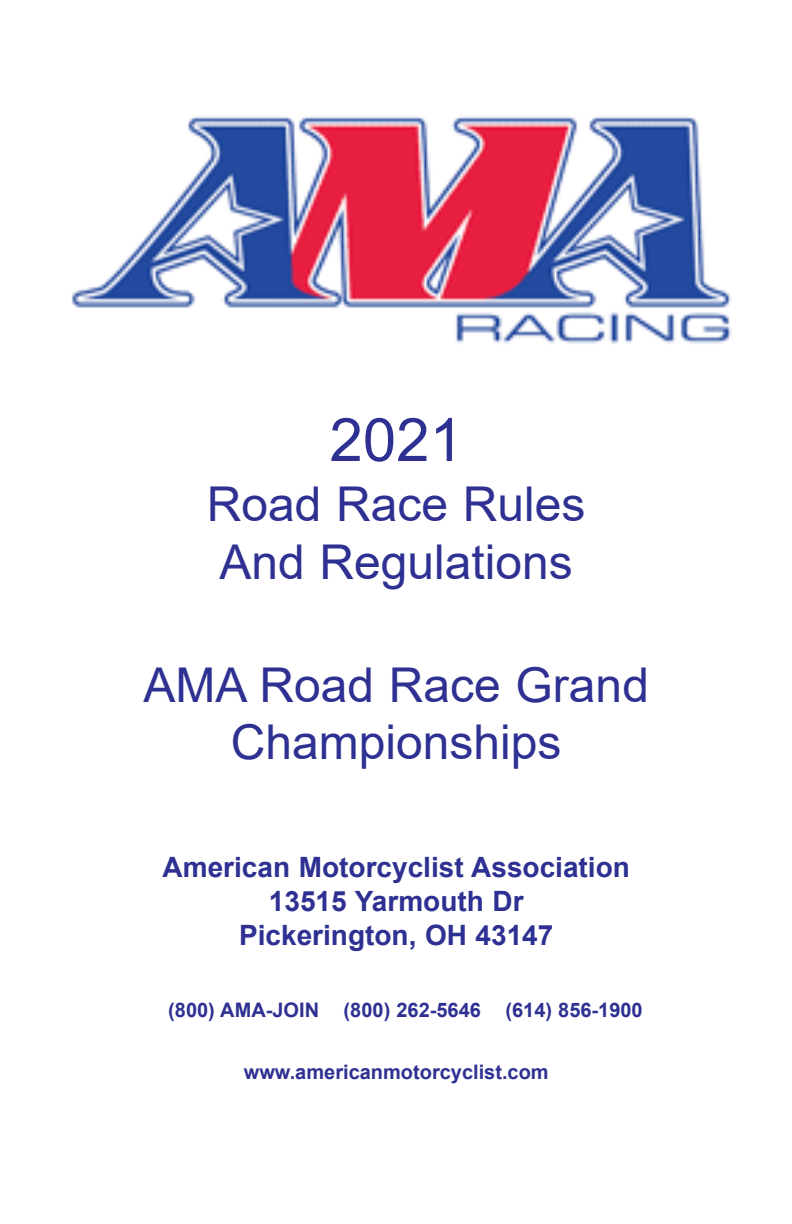
<style>
.page{position:relative;width:792px;height:1224px;background:#fff}
.page>*{position:absolute;margin:0;border:0;box-sizing:border-box;transform-origin:0 0}
.t1{font:60px "Arial";color:#2e3092}
.t2{font:48px/57.6px "Arial";color:#2e3092;text-align:center}
.t3{font:700 28px "Arial";color:#2e3092}
.t4{font:700 20px "Arial";color:#2e3092}
</style>
<div class="page">
<img style="left:71px;top:117px;width:661px;height:227px">
<p class="t1" style="left:330px;top:399px;width:135px">2021</p>
<p class="t2" style="left:207px;top:475px;width:380px">Road Race Rules</p>
<p class="t2" style="left:219px;top:533px;width:355px">And Regulations</p>
<p class="t2" style="left:143px;top:656px;width:507px">AMA Road Race Grand<br>Championships</p>
<p class="t3" style="left:163px;top:848px;width:469px">American Motorcyclist Association</p>
<p class="t3" style="left:269px;top:881px;width:256px">13515 Yarmouth Dr</p>
<p class="t3" style="left:239px;top:915px;width:316px">Pickerington, OH 43147</p>
<p class="t4" style="left:168px;top:995px;width:476px">(800) AMA-JOIN (800) 262-5646 (614) 856-1900</p>
<p class="t4" style="left:244px;top:1058px;width:306px">www.americanmotorcyclist.com</p>
</div>
